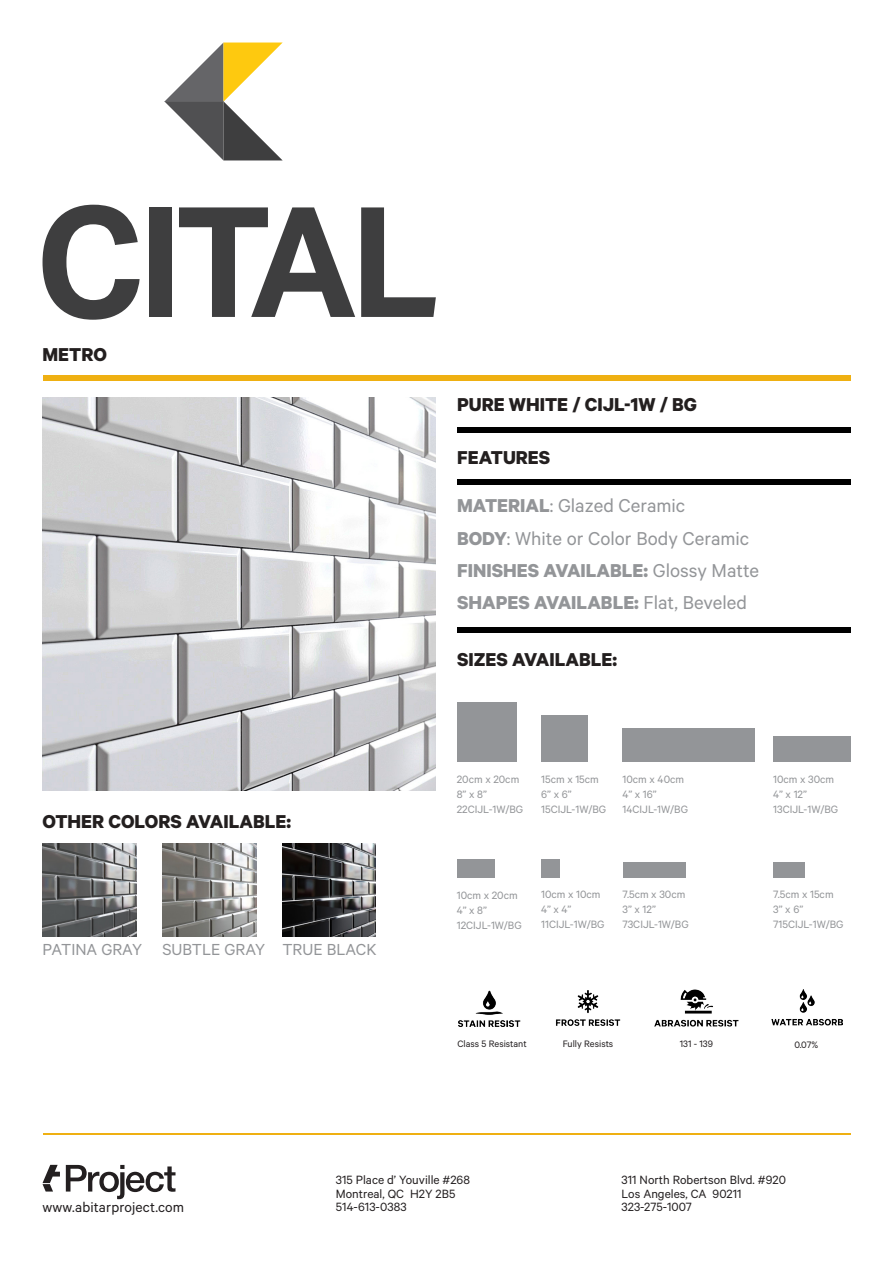
<style>
.page{position:relative;width:893px;height:1263px;background:#fff}
.page>*{position:absolute;margin:0;border:0;box-sizing:border-box;transform-origin:0 0}
.Calibre_Headings{font:700 21px "Calibre";color:#231f1f}
.Body_Text{font:700 21px "Calibre";color:#939598}
.Body_Text-2{font:21px "Calibre";color:#939598}
.Small_Infos{font:18px "Calibre";color:#939598}
.t1{font:15.75px "Calibre";letter-spacing:.01em;color:#231f20}
.t2{font:13.5px/13.5px "Calibre";color:#231f20}
.Body_Text-3{font:12px "Calibre";color:#939598}
.t3{font:10.5px "Calibre";color:#231f20}
.s1{font-weight:700}
.s2{font-weight:400}
</style>
<div class="page">
<img style="left:771px;top:990px;width:71px;height:36px">
<svg style="left:43px;top:205px;width:97px;height:115px"></svg>
<div style="left:149px;top:207px;width:22px;height:110px;background:#3e3e3f"></div>
<svg style="left:179px;top:207px;width:176px;height:110px"></svg>
<svg style="left:361px;top:207px;width:75px;height:110px"></svg>
<svg style="left:164px;top:43px;width:118px;height:117px"></svg>
<div style="left:457px;top:427px;width:393px;height:6px;background:#000"></div>
<div style="left:457px;top:627px;width:393px;height:6px;background:#000"></div>
<div style="left:457px;top:479px;width:393px;height:5px;background:#000"></div>
<div style="left:43px;top:375px;width:807px;height:6px;background:#efb012"></div>
<hr style="left:43px;top:1134px;width:807px;height:1px;background:#efb012">
<svg style="left:43px;top:1165px;width:17px;height:26px"></svg>
<svg style="left:66px;top:1165px;width:110px;height:34px"></svg>
<img style="left:458px;top:990px;width:63px;height:36px">
<img style="left:556px;top:990px;width:65px;height:36px">
<img style="left:654px;top:989px;width:85px;height:38px">
<div style="left:457px;top:703px;width:60px;height:59px;background:#939598"></div>
<div style="left:541px;top:715px;width:47px;height:47px;background:#939598"></div>
<div style="left:622px;top:728px;width:133px;height:33px;background:#939598"></div>
<div style="left:773px;top:736px;width:77px;height:26px;background:#939598"></div>
<div style="left:457px;top:859px;width:37px;height:19px;background:#939598"></div>
<div style="left:541px;top:859px;width:19px;height:19px;background:#939598"></div>
<div style="left:623px;top:862px;width:62px;height:16px;background:#939598"></div>
<div style="left:773px;top:862px;width:31px;height:16px;background:#939598"></div>
<img style="left:43px;top:398px;width:393px;height:393px">
<img style="left:43px;top:843px;width:93px;height:93px">
<img style="left:162px;top:843px;width:94px;height:93px">
<img style="left:282px;top:843px;width:94px;height:93px">
<h1 class="Calibre_Headings" style="left:43px;top:342px;width:66px">METRO</h1>
<h1 class="Calibre_Headings" style="left:43px;top:809px;width:250px">OTHER COLORS AVAILABLE:</h1>
<p class="Small_Infos" style="left:43px;top:939px;width:101px">PATINA GRAY</p>
<p class="Small_Infos" style="left:162px;top:939px;width:104px">SUBTLE GRAY</p>
<p class="Small_Infos" style="left:282px;top:939px;width:96px">TRUE BLACK</p>
<p class="Calibre_Headings" style="left:457px;top:392px;width:241px">PURE WHITE / CIJL-1W / BG</p>
<p class="Calibre_Headings" style="left:457px;top:445px;width:95px">FEATURES</p>
<p class="Body_Text-2" style="left:457px;top:494px;width:230px"><span class="s1">MATERIAL</span>: Glazed Ceramic</p>
<p class="Body_Text-2" style="left:457px;top:526px;width:294px"><span class="s1">BODY</span>: White or Color Body Ceramic</p>
<p class="Body_Text" style="left:457px;top:557px;width:304px">FINISHES AVAILABLE: <span class="s2">Glossy Matte</span></p>
<p class="Body_Text" style="left:457px;top:590px;width:292px">SHAPES AVAILABLE: <span class="s2">Flat, Beveled</span></p>
<h1 class="Calibre_Headings" style="left:457px;top:646px;width:161px">SIZES AVAILABLE:</h1>
<p class="Body_Text-3" style="left:457px;top:772px;width:64px">20cm x 20cm</p>
<p class="Body_Text-3" style="left:457px;top:787px;width:32px">8” x 8”</p>
<p class="Body_Text-3" style="left:457px;top:802px;width:68px">22CIJL-1W/BG</p>
<p class="Body_Text-3" style="left:541px;top:772px;width:59px">15cm x 15cm</p>
<p class="Body_Text-3" style="left:541px;top:787px;width:32px">6” x 6”</p>
<p class="Body_Text-3" style="left:541px;top:802px;width:67px">15CIJL-1W/BG</p>
<p class="Body_Text-3" style="left:622px;top:772px;width:63px">10cm x 40cm</p>
<p class="Body_Text-3" style="left:622px;top:787px;width:36px">4” x 16”</p>
<p class="Body_Text-3" style="left:622px;top:802px;width:67px">14CIJL-1W/BG</p>
<p class="Body_Text-3" style="left:773px;top:772px;width:62px">10cm x 30cm</p>
<p class="Body_Text-3" style="left:773px;top:787px;width:35px">4” x 12”</p>
<p class="Body_Text-3" style="left:773px;top:802px;width:67px">13CIJL-1W/BG</p>
<p class="Body_Text-3" style="left:457px;top:888px;width:62px">10cm x 20cm</p>
<p class="Body_Text-3" style="left:457px;top:903px;width:32px">4” x 8”</p>
<p class="Body_Text-3" style="left:457px;top:918px;width:66px">12CIJL-1W/BG</p>
<p class="Body_Text-3" style="left:541px;top:888px;width:61px">10cm x 10cm</p>
<p class="Body_Text-3" style="left:541px;top:903px;width:32px">4” x 4”</p>
<p class="Body_Text-3" style="left:541px;top:918px;width:65px">11CIJL-1W/BG</p>
<p class="Body_Text-3" style="left:622px;top:888px;width:64px">7.5cm x 30cm</p>
<p class="Body_Text-3" style="left:622px;top:903px;width:35px">3” x 12”</p>
<p class="Body_Text-3" style="left:622px;top:918px;width:68px">73CIJL-1W/BG</p>
<p class="Body_Text-3" style="left:773px;top:888px;width:62px">7.5cm x 15cm</p>
<p class="Body_Text-3" style="left:773px;top:903px;width:32px">3” x 6”</p>
<p class="Body_Text-3" style="left:773px;top:918px;width:72px">715CIJL-1W/BG</p>
<p class="t3" style="left:457px;top:1038px;width:71px">Class 5 Resistant</p>
<p class="t3" style="left:680px;top:1038px;width:35px">131 - 139</p>
<p class="t3" style="left:563px;top:1038px;width:52px">Fully Resists</p>
<p class="t3" style="left:794px;top:1038px;width:25px">0.07%</p>
<p class="t2" style="left:336px;top:1173px;width:136px">315 Place d’ Youville #268<br>Montreal, QC H2Y 2B5<br>514-613-0383</p>
<p class="t2" style="left:622px;top:1173px;width:166px">311 North Robertson Blvd. #920<br>Los Angeles, CA 90211</p>
<h3 class="t1" style="left:43px;top:1197px;width:143px">www.abitarproject.com</h3>
<p class="t2" style="left:622px;top:1200px;width:72px">323-275-1007</p>
</div>
